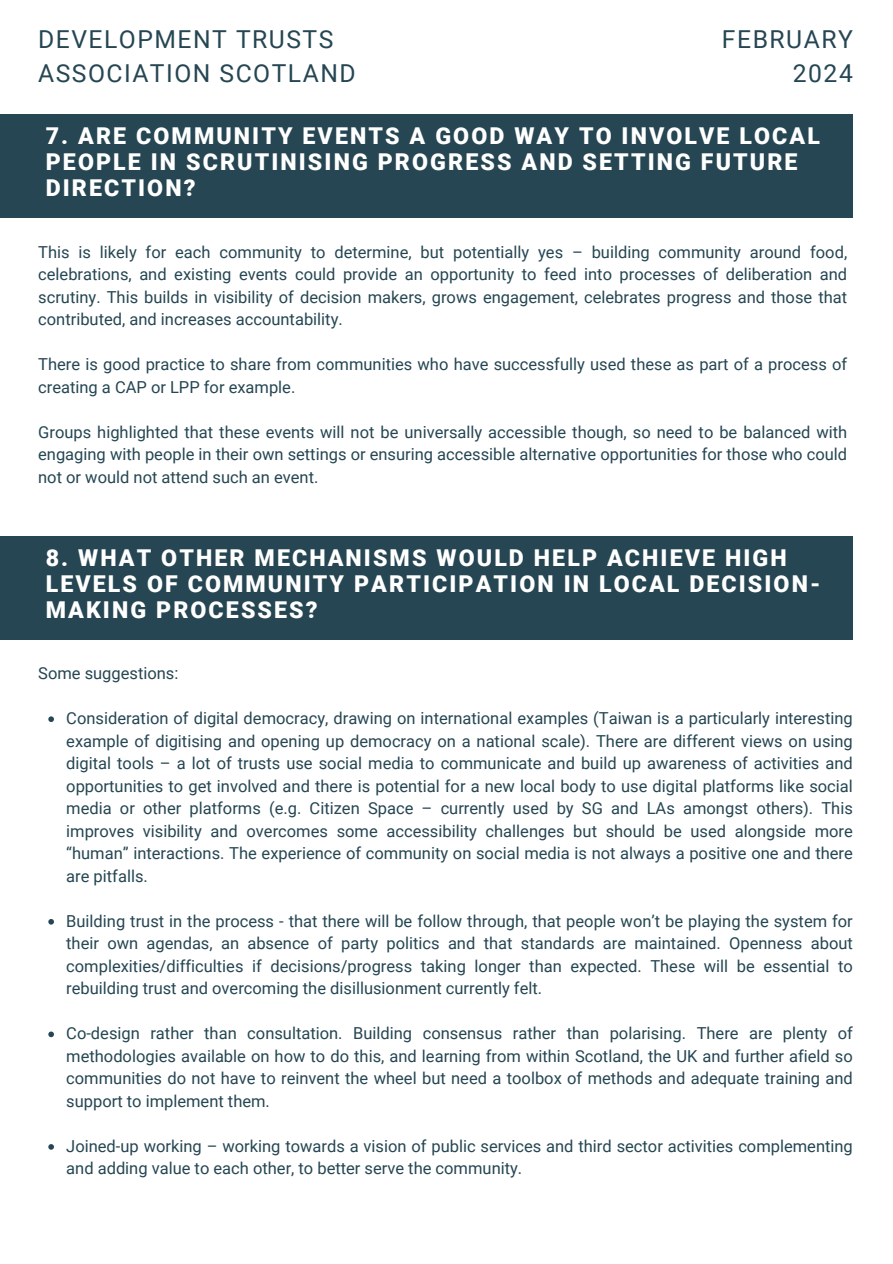
<style>
.page{position:relative;width:893px;height:1264px;background:#fff}
.page>*{position:absolute;margin:0;border:0;box-sizing:border-box;transform-origin:0 0}
.t1{font:24.75px/33.8px "Roboto";letter-spacing:.06em;color:#254652;text-align:right}
.t2{font:900 23.25px/25.8px "Roboto";letter-spacing:.09em;color:#fff}
.t3{font:16.5px/22.5px "Roboto";color:#254652;text-align:justify}
</style>
<div class="page">
<div style="left:0;top:114px;width:852px;height:103px;background:#254652"></div>
<div style="left:0;top:536px;width:852px;height:103px;background:#254652"></div>
<svg style="left:48px;top:716px;width:6px;height:6px"></svg>
<svg style="left:48px;top:919px;width:6px;height:5px"></svg>
<svg style="left:48px;top:1031px;width:6px;height:6px"></svg>
<svg style="left:48px;top:1144px;width:6px;height:5px"></svg>
<p class="t1" style="left:38px;top:23px;width:319px;text-align:left">DEVELOPMENT TRUSTS<br>ASSOCIATION SCOTLAND</p>
<h2 class="t1" style="left:722px;top:23px;width:132px">FEBRUARY<br>2024</h2>
<h2 class="t2" style="left:46px;top:123px;width:775px">7. ARE COMMUNITY EVENTS A GOOD WAY TO INVOLVE LOCAL<br>PEOPLE IN SCRUTINISING PROGRESS AND SETTING FUTURE<br>DIRECTION?</h2>
<h1 class="t3" style="left:38px;top:241px;width:810px">This is likely for each community to determine, but potentially yes – building community around food, celebrations, and existing events could provide an opportunity to feed into processes of deliberation and scrutiny. This builds in visibility of decision makers, grows engagement, celebrates progress and those that contributed, and increases accountability.</h1>
<p class="t3" style="left:38px;top:353px;width:810px">There is good practice to share from communities who have successfully used these as part of a process of creating a CAP or LPP for example.</p>
<p class="t3" style="left:38px;top:421px;width:810px">Groups highlighted that these events will not be universally accessible though, so need to be balanced with engaging with people in their own settings or ensuring accessible alternative opportunities for those who could not or would not attend such an event.</p>
<p class="t2" style="left:46px;top:545px;width:776px">8. WHAT OTHER MECHANISMS WOULD HELP ACHIEVE HIGH<br>LEVELS OF COMMUNITY PARTICIPATION IN LOCAL DECISION-<br>MAKING PROCESSES?</p>
<h1 class="t3" style="left:38px;top:662px;width:142px">Some suggestions:</h1>
<p class="t3" style="left:66px;top:707px;width:788px">Consideration of digital democracy, drawing on international examples (Taiwan is a particularly interesting example of digitising and opening up democracy on a national scale). There are different views on using digital tools – a lot of trusts use social media to communicate and build up awareness of activities and opportunities to get involved and there is potential for a new local body to use digital platforms like social media or other platforms (e.g. Citizen Space – currently used by SG and LAs amongst others). This improves visibility and overcomes some accessibility challenges but should be used alongside more “human” interactions. The experience of community on social media is not always a positive one and there are pitfalls.</p>
<p class="t3" style="left:66px;top:910px;width:788px">Building trust in the process - that there will be follow through, that people won’t be playing the system for their own agendas, an absence of party politics and that standards are maintained. Openness about complexities/difficulties if decisions/progress taking longer than expected. These will be essential to rebuilding trust and overcoming the disillusionment currently felt.</p>
<p class="t3" style="left:66px;top:1022px;width:788px">Co-design rather than consultation. Building consensus rather than polarising. There are plenty of methodologies available on how to do this, and learning from within Scotland, the UK and further afield so communities do not have to reinvent the wheel but need a toolbox of methods and adequate training and support to implement them.</p>
<p class="t3" style="left:66px;top:1135px;width:788px">Joined-up working – working towards a vision of public services and third sector activities complementing and adding value to each other, to better serve the community.</p>
</div>
